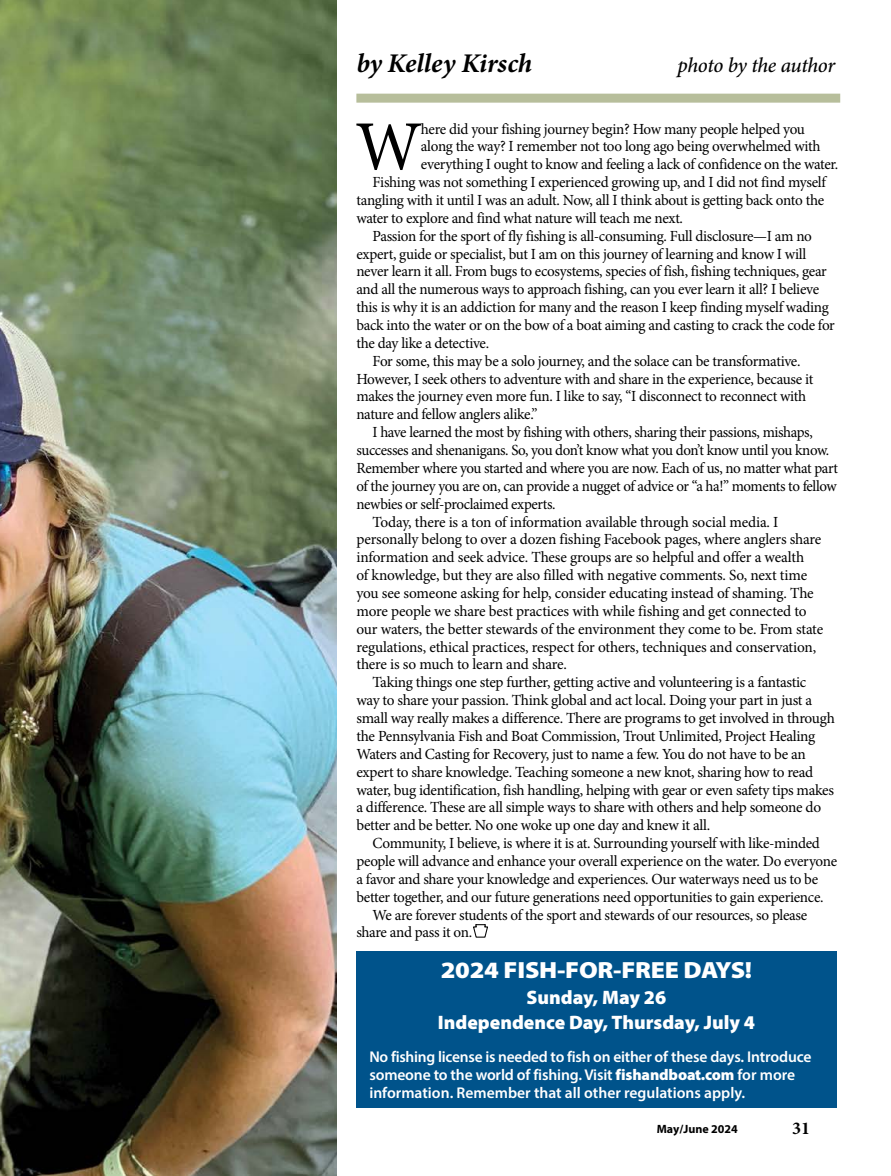
<style>
.page{position:relative;width:891px;height:1176px;background:#fff}
.page>*{position:absolute;margin:0;border:0;box-sizing:border-box;transform-origin:0 0}
.t1{font:70.35px "Minion Pro";color:#000}
.t2{font:italic 700 27px "Minion Pro";letter-spacing:-.005em;color:#000}
.t3{font:900 23.4px "Myriad Pro";letter-spacing:-.01em;color:#fff;scale:1.1 1}
.t4{font:italic 500 21px "Minion Pro";letter-spacing:-.02em;color:#000}
.t5{font:900 19.5px/25.5px "Myriad Pro";color:#fff;text-align:center}
.t6{font:700 18px "Minion Pro";color:#000}
.t7{font:600 15.6px/18px "Myriad Pro";letter-spacing:-.01em;color:#fff}
.t8{font:15.45px "Minion Pro";letter-spacing:-.02em;color:#000}
.t9{font:700 12px "Myriad Pro";color:#000}
.s1{font-weight:900}
</style>
<div class="page">
<img style="left:0;top:0;width:337px;height:1175px">
<svg style="left:473px;top:924px;width:15px;height:13px"></svg>
<div style="left:356px;top:94px;width:484px;height:9px;background:#b7be9b"></div>
<div style="left:356px;top:950px;width:481px;height:157px;background:#00538b"></div>
<h2 class="t2" style="left:356px;top:44px;width:177px">by Kelley Kirsch</h2>
<h3 class="t4" style="left:678px;top:51px;width:159px">photo by the author</h3>
<h1 class="t1" style="left:355px;top:100px;width:68px">W</h1>
<p class="t8" style="left:421px;top:118px;width:386px">here did your fishing journey begin? How many people helped you</p>
<p class="t8" style="left:421px;top:136px;width:401px">along the way? I remember not too long ago being overwhelmed with</p>
<p class="t8" style="left:421px;top:154px;width:419px">everything I ought to know and feeling a lack of confidence on the water.</p>
<p class="t8" style="left:373px;top:172px;width:455px">Fishing was not something I experienced growing up, and I did not find myself</p>
<p class="t8" style="left:356px;top:190px;width:469px">tangling with it until I was an adult. Now, all I think about is getting back onto the</p>
<p class="t8" style="left:356px;top:207px;width:328px">water to explore and find what nature will teach me next.</p>
<p class="t8" style="left:373px;top:225px;width:441px">Passion for the sport of fly fishing is all-consuming. Full disclosure—I am no</p>
<p class="t8" style="left:356px;top:243px;width:451px">expert, guide or specialist, but I am on this journey of learning and know I will</p>
<p class="t8" style="left:356px;top:261px;width:472px">never learn it all. From bugs to ecosystems, species of fish, fishing techniques, gear</p>
<p class="t8" style="left:356px;top:279px;width:464px">and all the numerous ways to approach fishing, can you ever learn it all? I believe</p>
<p class="t8" style="left:356px;top:297px;width:474px">this is why it is an addiction for many and the reason I keep finding myself wading</p>
<p class="t8" style="left:356px;top:315px;width:480px">back into the water or on the bow of a boat aiming and casting to crack the code for</p>
<p class="t8" style="left:356px;top:332px;width:134px">the day like a detective.</p>
<p class="t8" style="left:373px;top:350px;width:429px">For some, this may be a solo journey, and the solace can be transformative.</p>
<p class="t8" style="left:356px;top:368px;width:458px">However, I seek others to adventure with and share in the experience, because it</p>
<p class="t8" style="left:356px;top:386px;width:451px">makes the journey even more fun. I like to say, “I disconnect to reconnect with</p>
<p class="t8" style="left:356px;top:404px;width:183px">nature and fellow anglers alike.”</p>
<p class="t8" style="left:373px;top:422px;width:442px">I have learned the most by fishing with others, sharing their passions, mishaps,</p>
<p class="t8" style="left:356px;top:440px;width:474px">successes and shenanigans. So, you don’t know what you don’t know until you know.</p>
<p class="t8" style="left:356px;top:457px;width:483px">Remember where you started and where you are now. Each of us, no matter what part</p>
<p class="t8" style="left:356px;top:475px;width:482px">of the journey you are on, can provide a nugget of advice or “a ha!” moments to fellow</p>
<p class="t8" style="left:356px;top:493px;width:201px">newbies or self-proclaimed experts.</p>
<p class="t8" style="left:373px;top:511px;width:407px">Today, there is a ton of information available through social media. I</p>
<p class="t8" style="left:356px;top:529px;width:467px">personally belong to over a dozen fishing Facebook pages, where anglers share</p>
<p class="t8" style="left:356px;top:547px;width:449px">information and seek advice. These groups are so helpful and offer a wealth</p>
<p class="t8" style="left:356px;top:564px;width:452px">of knowledge, but they are also filled with negative comments. So, next time</p>
<p class="t8" style="left:356px;top:582px;width:459px">you see someone asking for help, consider educating instead of shaming. The</p>
<p class="t8" style="left:356px;top:600px;width:452px">more people we share best practices with while fishing and get connected to</p>
<p class="t8" style="left:356px;top:618px;width:468px">our waters, the better stewards of the environment they come to be. From state</p>
<p class="t8" style="left:356px;top:636px;width:461px">regulations, ethical practices, respect for others, techniques and conservation,</p>
<p class="t8" style="left:356px;top:654px;width:212px">there is so much to learn and share.</p>
<p class="t8" style="left:373px;top:672px;width:435px">Taking things one step further, getting active and volunteering is a fantastic</p>
<p class="t8" style="left:356px;top:689px;width:457px">way to share your passion. Think global and act local. Doing your part in just a</p>
<p class="t8" style="left:356px;top:707px;width:480px">small way really makes a difference. There are programs to get involved in through</p>
<p class="t8" style="left:356px;top:725px;width:460px">the Pennsylvania Fish and Boat Commission, Trout Unlimited, Project Healing</p>
<p class="t8" style="left:356px;top:743px;width:451px">Waters and Casting for Recovery, just to name a few. You do not have to be an</p>
<p class="t8" style="left:356px;top:761px;width:458px">expert to share knowledge. Teaching someone a new knot, sharing how to read</p>
<p class="t8" style="left:356px;top:779px;width:479px">water, bug identification, fish handling, helping with gear or even safety tips makes</p>
<p class="t8" style="left:356px;top:796px;width:466px">a difference. These are all simple ways to share with others and help someone do</p>
<p class="t8" style="left:356px;top:814px;width:355px">better and be better. No one woke up one day and knew it all.</p>
<p class="t8" style="left:373px;top:832px;width:449px">Community, I believe, is where it is at. Surrounding yourself with like-minded</p>
<p class="t8" style="left:356px;top:850px;width:482px">people will advance and enhance your overall experience on the water. Do everyone</p>
<p class="t8" style="left:356px;top:868px;width:463px">a favor and share your knowledge and experiences. Our waterways need us to be</p>
<p class="t8" style="left:356px;top:886px;width:469px">better together, and our future generations need opportunities to gain experience.</p>
<p class="t8" style="left:373px;top:904px;width:436px">We are forever students of the sport and stewards of our resources, so please</p>
<p class="t8" style="left:356px;top:921px;width:117px">share and pass it on.</p>
<h3 class="t3" style="left:441px;top:954px;width:285px">2024 FISH-FOR-FREE DAYS!</h3>
<p class="t5" style="left:438px;top:983px;width:319px">Sunday, May 26<br>Independence Day, Thursday, July 4</p>
<p class="t7" style="left:369px;top:1046px;width:444px">No fishing license is needed to fish on either of these days. Introduce someone to the world of fishing. Visit <span class="s1">fishandboat.com</span> for more information. Remember that all other regulations apply.</p>
<p class="t9" style="left:657px;top:1120px;width:82px">May/June 2024</p>
<p class="t6" style="left:792px;top:1115px;width:19px">31</p>
</div>
